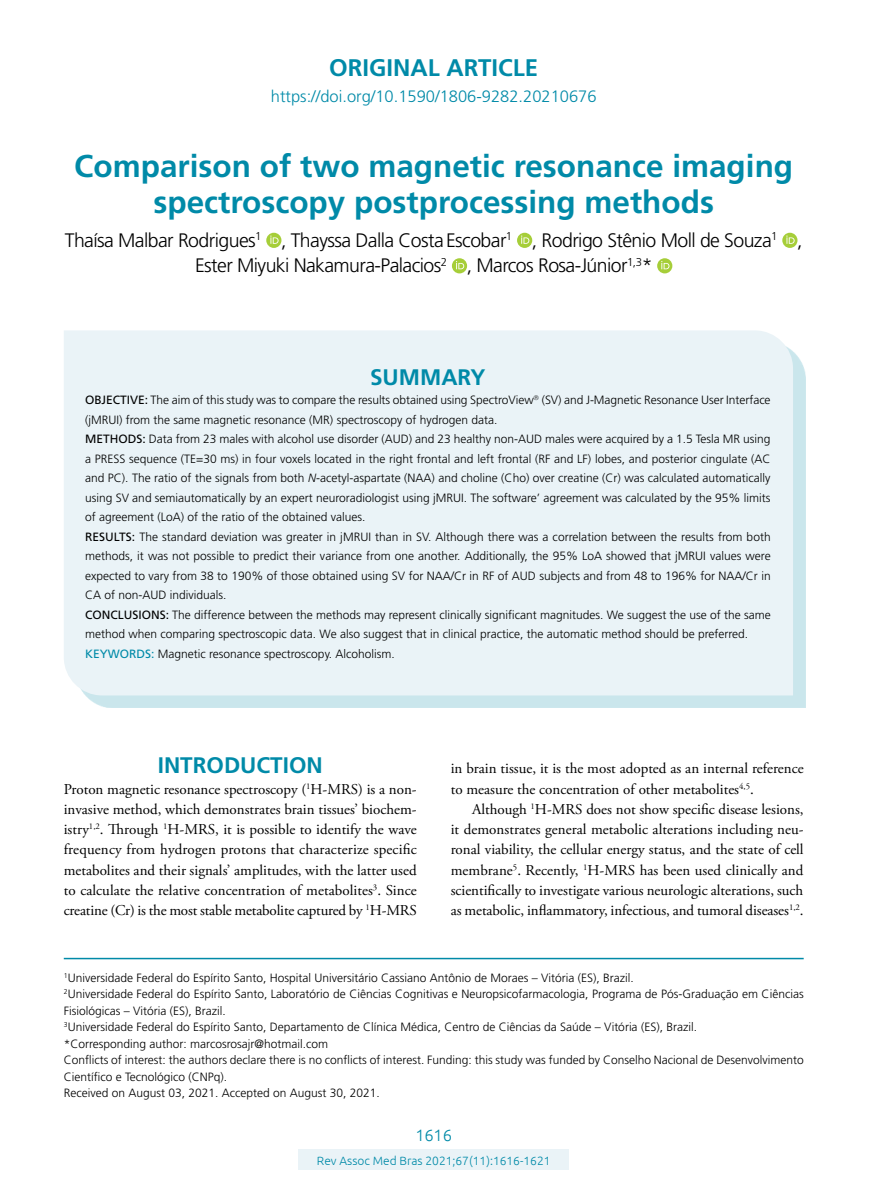
<style>
.page{position:relative;width:893px;height:1191px;background:#fff}
.page>*{position:absolute;margin:0;border:0;box-sizing:border-box;transform-origin:0 0}
.t1{font:700 31.5px/36px "Frutiger LT Std";color:#008aa8;text-align:center}
.t2{font:700 24px "Frutiger LT Std";color:#008aa8}
.t3{font:700 22.5px "Frutiger LT Std";color:#008aa8}
.t4{font:300 19.5px/25.5px "Frutiger LT Std";letter-spacing:-.03em;color:#000}
.t5{font:300 16.5px "Frutiger LT Std";color:#008aa8}
.t6{font:300 16.5px "Ubuntu";color:#008aa8}
.t7{font:15px/20.2px "Adobe Garamond Pro";letter-spacing:-.005em;color:#000;text-align:justify}
.t8{font:300 12px/19.5px "Frutiger LT Std";color:#000}
.t9{font:300 12px "Ubuntu";color:#008aa8}
.s1{font-weight:400}
.s2{font-style:italic}
.s3{font-weight:400;color:#008aa8}
</style>
<div class="page">
<div style="left:299px;top:1149px;width:270px;height:21px;background:#eaf3f7"></div>
<div style="left:76px;top:342px;width:729px;height:365px;background:#008aa8;opacity:.21"></div>
<div style="left:64px;top:330px;width:729px;height:365px;background:#eaf3f7"></div>
<div style="left:266px;top:233px;width:15px;height:15px;background:#a6ce39;border-radius:50%"></div>
<svg style="left:270px;top:235px;width:9px;height:9px"></svg>
<div style="left:517px;top:233px;width:15px;height:15px;background:#a6ce39;border-radius:50%"></div>
<svg style="left:521px;top:235px;width:8px;height:9px"></svg>
<div style="left:782px;top:233px;width:15px;height:15px;background:#a6ce39;border-radius:50%"></div>
<svg style="left:786px;top:235px;width:9px;height:9px"></svg>
<div style="left:452px;top:258px;width:15px;height:15px;background:#a6ce39;border-radius:50%"></div>
<svg style="left:456px;top:261px;width:8px;height:8px"></svg>
<svg style="left:657px;top:258px;width:15px;height:15px"></svg>
<svg style="left:661px;top:261px;width:8px;height:8px"></svg>
<hr style="left:64px;top:957px;width:740px;height:2px;background:#008aa8">
<svg style="left:534px;top:395px;width:5px;height:5px"></svg>
<h2 class="t2" style="left:329px;top:54px;width:210px">ORIGINAL ARTICLE</h2>
<h3 class="t5" style="left:271px;top:87px;width:327px">https://doi.org/10.1590/1806-9282.20210676</h3>
<h1 class="t1" style="left:74px;top:148px;width:720px">Comparison of two magnetic resonance imaging spectroscopy postprocessing methods</h1>
<h3 class="t4" style="left:195px;top:228px;width:609px;text-indent:-130px">Thaísa Malbar Rodrigues<sup>1</sup> , Thayssa Dalla CostaEscobar<sup>1</sup> , Rodrigo Stênio Moll de Souza<sup>1</sup> ,<br>Ester Miyuki Nakamura-Palacios<sup>2</sup> , Marcos Rosa-Júnior<sup>1,3</sup>*</h3>
<h3 class="t3" style="left:370px;top:364px;width:117px">SUMMARY</h3>
<p class="t8" style="left:85px;top:390px;width:687px"><span class="s1">OBJECTIVE:</span> The aim of this study was to compare the results obtained using SpectroView (SV) and J-Magnetic Resonance User Interface (jMRUI) from the same magnetic resonance (MR) spectroscopy of hydrogen data.<br><span class="s1">METHODS:</span> Data from 23 males with alcohol use disorder (AUD) and 23 healthy non-AUD males were acquired by a 1.5 Tesla MR using a PRESS sequence (TE=30 ms) in four voxels located in the right frontal and left frontal (RF and LF) lobes, and posterior cingulate (AC and PC). The ratio of the signals from both <span class="s2">N</span>-acetyl-aspartate (NAA) and choline (Cho) over creatine (Cr) was calculated automatically using SV and semiautomatically by an expert neuroradiologist using jMRUI. The software’ agreement was calculated by the 95% limits of agreement (LoA) of the ratio of the obtained values.<br><span class="s1">RESULTS:</span> The standard deviation was greater in jMRUI than in SV. Although there was a correlation between the results from both methods, it was not possible to predict their variance from one another. Additionally, the 95% LoA showed that jMRUI values were expected to vary from 38 to 190% of those obtained using SV for NAA/Cr in RF of AUD subjects and from 48 to 196% for NAA/Cr in CA of non-AUD individuals.<br><span class="s1">CONCLUSIONS:</span> The difference between the methods may represent clinically significant magnitudes. We suggest the use of the same method when comparing spectroscopic data. We also suggest that in clinical practice, the automatic method should be preferred.<br><span class="s3">KEYWORDS:</span> Magnetic resonance spectroscopy. Alcoholism.</p>
<h3 class="t3" style="left:158px;top:752px;width:167px">INTRODUCTION</h3>
<p class="t7" style="left:64px;top:779px;width:354px">Proton magnetic resonance spectroscopy (<sup>1</sup>H-MRS) is a non&shy;invasive method, which demonstrates brain tissues’ biochem&shy;istry<sup>1,2</sup>. Through <sup>1</sup>H-MRS, it is possible to identify the wave frequency from hydrogen protons that characterize specific metabolites and their signals’ amplitudes, with the latter used to calculate the relative concentration of metabolites<sup>3</sup>. Since creatine (Cr) is the most stable metabolite captured by <sup>1</sup>H-MRS</p>
<p class="t7" style="left:451px;top:759px;width:354px">in brain tissue, it is the most adopted as an internal reference to measure the concentration of other metabolites<sup>4,5</sup>.</p>
<p class="t7" style="left:451px;top:799px;width:354px;text-indent:21px">Although <sup>1</sup>H-MRS does not show specific disease lesions, it demonstrates general metabolic alterations including neu&shy;ronal viability, the cellular energy status, and the state of cell membrane<sup>5</sup>. Recently, <sup>1</sup>H-MRS has been used clinically and scientifically to investigate various neurologic alterations, such as metabolic, inflammatory, infectious, and tumoral diseases<sup>1,2</sup>.</p>
<p class="t8" style="left:64px;top:969px;width:741px;line-height:16.5px"><sup>1</sup>Universidade Federal do Espírito Santo, Hospital Universitário Cassiano Antônio de Moraes – Vitória (ES), Brazil.<br><sup>2</sup>Universidade Federal do Espírito Santo, Laboratório de Ciências Cognitivas e Neuropsicofarmacologia, Programa de Pós-Graduação em Ciências Fisiológicas – Vitória (ES), Brazil.<br><sup>3</sup>Universidade Federal do Espírito Santo, Departamento de Clínica Médica, Centro de Ciências da Saúde – Vitória (ES), Brazil.<br>*Corresponding author: marcosrosajr@hotmail.com<br>Conflicts of interest: the authors declare there is no conflicts of interest. Funding: this study was funded by Conselho Nacional de Desenvolvimento Científico e Tecnológico (CNPq).<br>Received on August 03, 2021. Accepted on August 30, 2021.</p>
<h3 class="t6" style="left:415px;top:1125px;width:38px">1616</h3>
<p class="t9" style="left:317px;top:1153px;width:235px">Rev Assoc Med Bras 2021;67(11):1616-1621</p>
</div>
